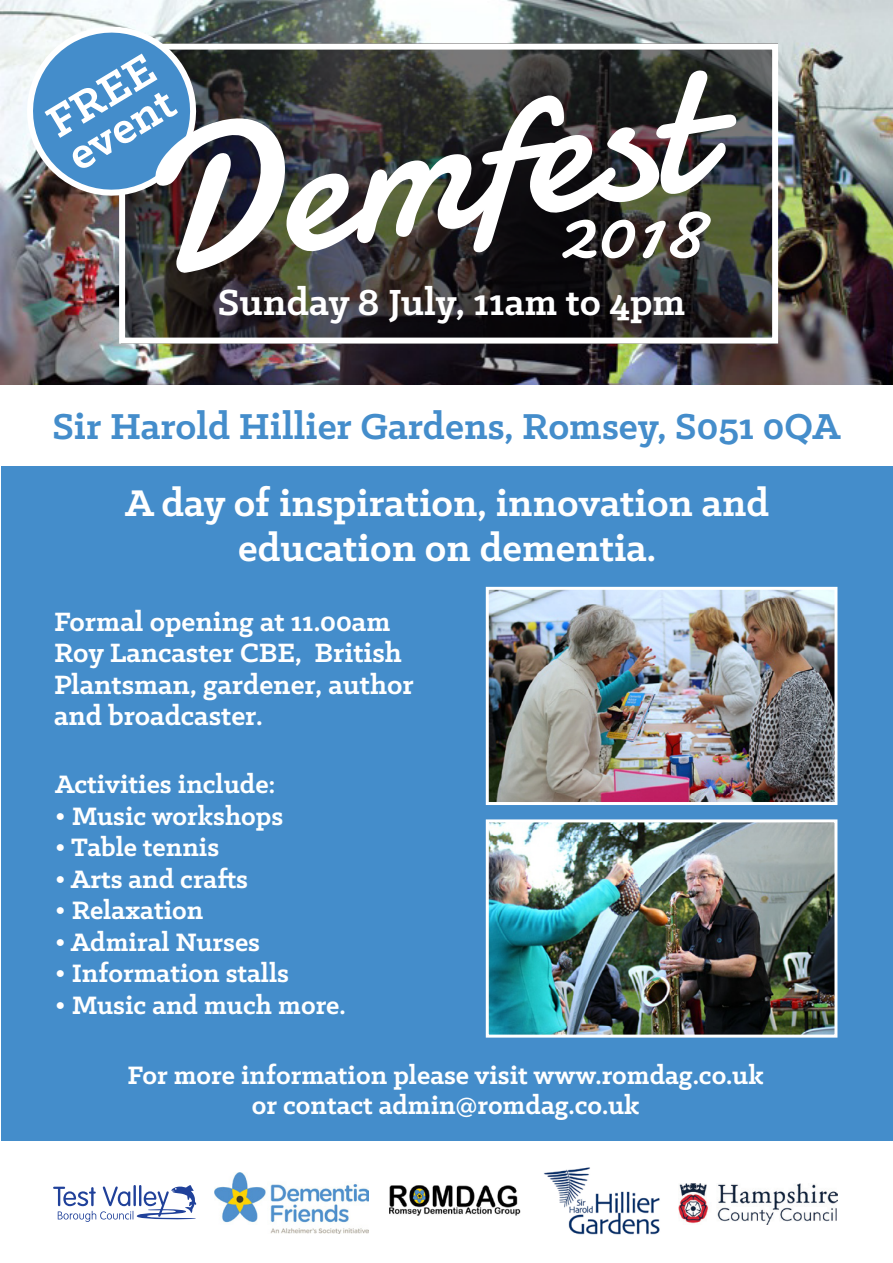
<style>
.page{position:relative;width:893px;height:1263px;background:#fff}
.page>*{position:absolute;margin:0;border:0;box-sizing:border-box;transform-origin:0 0}
.t1{font:200.25px "Damion";color:#fff}
.t2{font:85.2px "Damion";color:#fff}
.t3{font:700 49.5px/39px "Klinic Slab";color:#fff}
.t4{font:700 42px/45px "Klinic Slab";color:#fff;text-align:center}
.t5{font:700 41.1px "Klinic Slab";color:#fff}
.t6{font:700 40.8px "Klinic Slab";color:#448dcb}
.t7{font:700 30px/31.5px "Klinic Slab";color:#fff}
.t8{font:700 28.5px "Klinic Slab";color:#fff}
</style>
<div class="page">
<img style="left:0;top:0;width:893px;height:385px">
<svg style="left:126px;top:51px;width:645px;height:286px;background:#2d2b29"></svg>
<div style="left:1px;top:466px;width:892px;height:674px;background:#448dcb"></div>
<img style="left:214px;top:1172px;width:154px;height:62px">
<img style="left:389px;top:1185px;width:132px;height:31px">
<svg style="left:53px;top:1185px;width:144px;height:37px"></svg>
<img style="left:678px;top:1183px;width:159px;height:42px">
<div style="left:119px;top:44px;width:659px;height:300px;border:6px solid #fff"></div>
<svg style="left:19px;top:18px;width:186px;height:186px"></svg>
<img style="left:544px;top:1167px;width:116px;height:68px">
<img style="left:490px;top:591px;width:343px;height:210px">
<div style="left:486px;top:587px;width:351px;height:218px;border:3px solid #fff"></div>
<img style="left:490px;top:823px;width:343px;height:210px">
<div style="left:486px;top:819px;width:351px;height:218px;border:3px solid #fff"></div>
<p class="t3" style="left:40px;top:108px;width:119px;rotate:-31deg">FREE event</p>
<p class="t1" style="left:121px;top:74px;width:565px;rotate:-9deg">Demfest</p>
<p class="t2" style="left:558px;top:171px;width:147px">2018</p>
<p class="t5" style="left:218px;top:275px;width:469px">Sunday 8 July, 11am to 4pm</p>
<p class="t6" style="left:52px;top:400px;width:789px">Sir Harold Hillier Gardens, Romsey, S051 0QA</p>
<p class="t4" style="left:125px;top:480px;width:646px">A day of inspiration, innovation and education on dementia.</p>
<p class="t7" style="left:54px;top:605px;width:361px">Formal opening at 11.00am<br>Roy Lancaster CBE, British<br>Plantsman, gardener, author and broadcaster.</p>
<p class="t8" style="left:55px;top:766px;width:222px">Activities include:</p>
<p class="t8" style="left:55px;top:797px;width:229px">• Music workshops</p>
<p class="t8" style="left:55px;top:829px;width:165px">• Table tennis</p>
<p class="t8" style="left:55px;top:860px;width:194px">• Arts and crafts</p>
<p class="t8" style="left:55px;top:892px;width:150px">• Relaxation</p>
<p class="t8" style="left:55px;top:923px;width:206px">• Admiral Nurses</p>
<p class="t8" style="left:55px;top:955px;width:235px">• Information stalls</p>
<p class="t8" style="left:55px;top:986px;width:292px">• Music and much more.</p>
<p class="t8" style="left:128px;top:1056px;width:638px">For more information please visit www.romdag.co.uk</p>
<p class="t8" style="left:252px;top:1086px;width:389px">or contact admin@romdag.co.uk</p>
</div>
